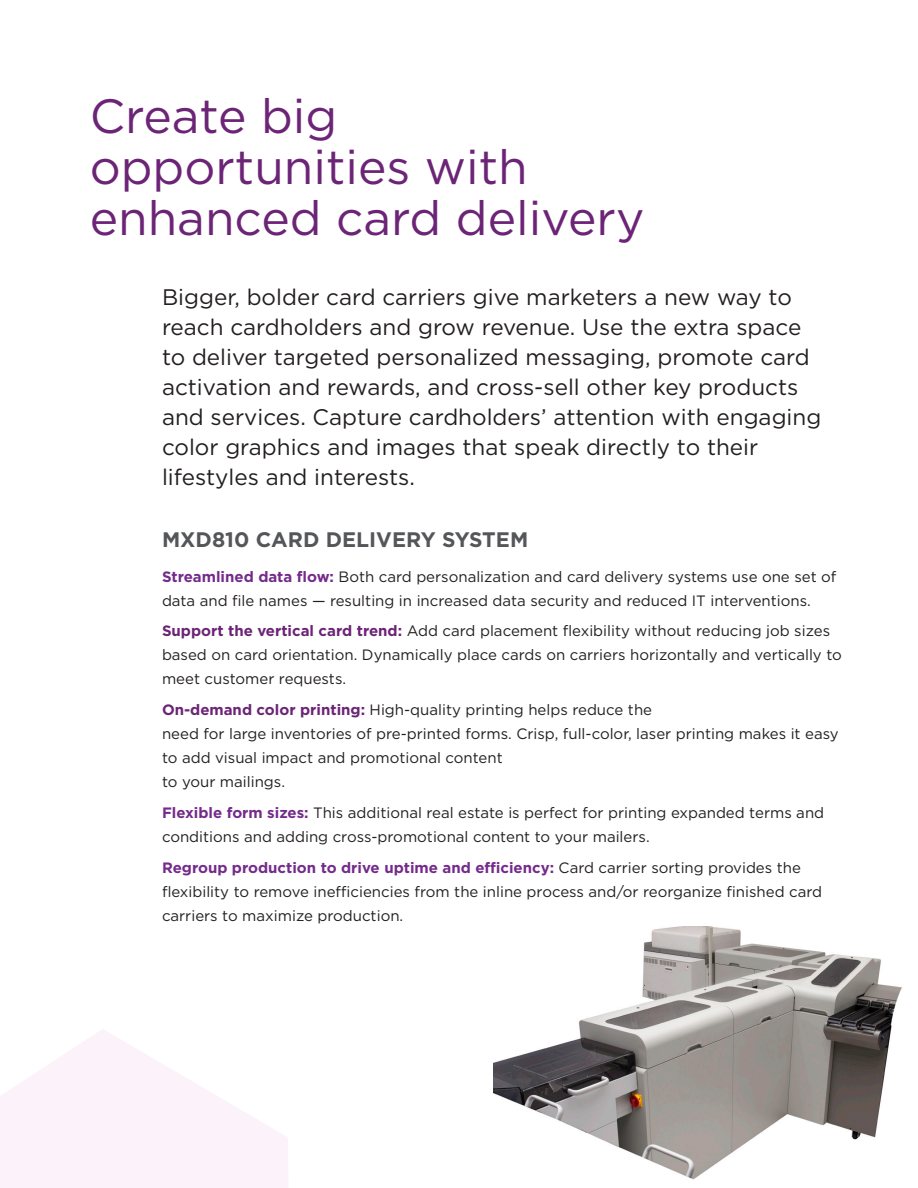
<style>
.page{position:relative;width:918px;height:1188px;background:#fff}
.page>*{position:absolute;margin:0;border:0;box-sizing:border-box;transform-origin:0 0}
.t1{font:48px/51px "Gotham";color:#6c2476}
.t2{font:22.5px/30px "Gotham";color:#231f20}
.t3{font:700 21px "Gotham";color:#555659}
.t4{font:15px/24px "Gotham";color:#231f20}
.s1{font-weight:700;color:#742b8b}
.s2{font-weight:700;color:#6c2476}
</style>
<div class="page">
<svg style="left:0;top:1029px;width:288px;height:159px;fill:#fbf3f9"></svg>
<img style="left:493px;top:927px;width:409px;height:253px">
<p class="t1" style="left:90px;top:90px;width:556px">Create big opportunities with enhanced card delivery</p>
<p class="t2" style="left:162px;top:282px;width:661px">Bigger, bolder card carriers give marketers a new way to reach cardholders and grow revenue. Use the extra space to deliver targeted personalized messaging, promote card activation and rewards, and cross-sell other key products and services. Capture cardholders’ attention with engaging color graphics and images that speak directly to their lifestyles and interests.</p>
<p class="t3" style="left:162px;top:525px;width:368px">MXD810 CARD DELIVERY SYSTEM</p>
<p class="t4" style="left:162px;top:564px;width:676px"><span class="s1">Streamlined data flow:</span> Both card personalization and card delivery systems use one set of data and file names — resulting in increased data security and reduced IT interventions.</p>
<p class="t4" style="left:162px;top:619px;width:681px"><span class="s2">Support the vertical card trend:</span> Add card placement flexibility without reducing job sizes based on card orientation. Dynamically place cards on carriers horizontally and vertically to meet customer requests.</p>
<p class="t4" style="left:162px;top:697px;width:678px"><span class="s2">On-demand color printing:</span> High-quality printing helps reduce the<br>need for large inventories of pre-printed forms. Crisp, full-color, laser printing makes it easy to add visual impact and promotional content<br>to your mailings.</p>
<p class="t4" style="left:162px;top:800px;width:664px"><span class="s1">Flexible form sizes:</span> This additional real estate is perfect for printing expanded terms and conditions and adding cross-promotional content to your mailers.</p>
<p class="t4" style="left:162px;top:855px;width:662px"><span class="s1">Regroup production to drive uptime and efficiency:</span> Card carrier sorting provides the flexibility to remove inefficiencies from the inline process and/or reorganize finished card carriers to maximize production.</p>
</div>
